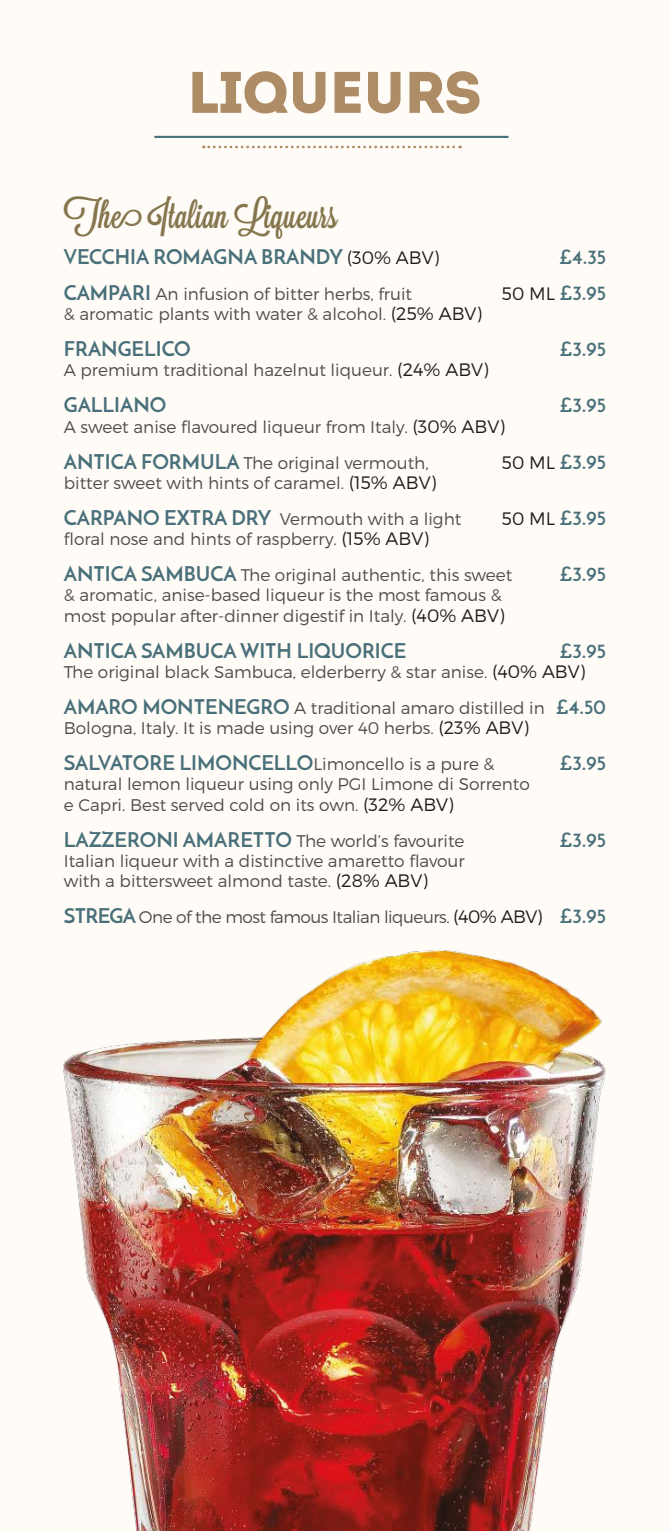
<style>
.page{position:relative;width:670px;height:1531px;background:#fffbf6}
.page>*{position:absolute;margin:0;border:0;box-sizing:border-box;transform-origin:0 0}
.t1{font:58.5px "Intro";letter-spacing:-.02em;color:#ad8c66}
.t2{font:36px "Lavanderia Sturdy";color:#85764e}
.t3{font:700 20.25px "Josefin Sans";color:#49707a}
.t4{font:300 16.88px/36px "Montserrat";color:#4e4d4d}
.t5{font:300 16.88px "Montserrat";letter-spacing:-.03em;color:#4e4d4d}
.s1{font-family:"Montserrat";font-weight:300;font-size:18px;color:#1d1d1b}
.s2{font-family:"Josefin Sans";font-weight:700;font-size:20.25px;color:#49707a}
.s3{font-size:18px;color:#1d1d1b}
.s4{font-family:"Montserrat";font-weight:300;font-size:16.88px;color:#4e4d4d}
</style>
<div class="page">
<img style="left:63px;top:949px;width:543px;height:582px">
<hr style="left:154px;top:136px;width:354px;height:2px;background:#49707a">
<svg style="left:203px;top:146px;width:257px;height:2px"></svg>
<h1 class="t1" style="left:187px;top:57px;width:296px">LIQUEURS</h1>
<h2 class="t2" style="left:64px;top:194px;width:275px">The Italian Liqueurs</h2>
<p class="t3" style="left:64px;top:244px;width:377px">VECCHIA ROMAGNA BRANDY <span class="s1">(30% ABV)</span></p>
<p class="t3" style="left:559px;top:244px;width:48px">£4.35</p>
<p class="t4" style="left:64px;top:275px;width:350px"><span class="s2">CAMPARI</span> An infusion of bitter herbs, fruit</p>
<p class="t3" style="left:502px;top:280px;width:106px"><span class="s1">50 ML</span> £3.95</p>
<p class="t4" style="left:64px;top:296px;width:420px">&amp; aromatic plants with water &amp; alcohol. <span class="s3">(25% ABV)</span></p>
<p class="t3" style="left:64px;top:336px;width:128px">FRANGELICO</p>
<p class="t3" style="left:560px;top:336px;width:48px">£3.95</p>
<p class="t4" style="left:64px;top:352px;width:426px">A premium traditional hazelnut liqueur. <span class="s3">(24% ABV)</span></p>
<p class="t3" style="left:64px;top:392px;width:104px">GALLIANO</p>
<p class="t3" style="left:560px;top:392px;width:48px">£3.95</p>
<p class="t4" style="left:64px;top:408px;width:443px">A sweet anise flavoured liqueur from Italy. <span class="s3">(30% ABV)<br></span><span class="s2">ANTICA FORMULA</span> The original vermouth,</p>
<p class="t3" style="left:502px;top:449px;width:106px"><span class="s1">50 ML</span> £3.95</p>
<p class="t4" style="left:64px;top:464px;width:399px">bitter sweet with hints of caramel. <span class="s3">(15% ABV)<br></span><span class="s2">CARPANO EXTRA DRY</span> Vermouth with a light</p>
<p class="t3" style="left:502px;top:505px;width:106px"><span class="s1">50 ML</span> £3.95</p>
<p class="t4" style="left:64px;top:521px;width:450px">floral nose and hints of raspberry. <span class="s3">(15% ABV)<br></span><span class="s2">ANTICA SAMBUCA</span> The original authentic, this sweet</p>
<p class="t3" style="left:560px;top:561px;width:48px">£3.95</p>
<p class="t4" style="left:64px;top:585px;width:442px;line-height:20.2px">&amp; aromatic, anise-based liqueur is the most famous &amp; most popular after-dinner digestif in Italy. <span class="s3">(40% ABV)</span></p>
<p class="t3" style="left:64px;top:638px;width:344px">ANTICA SAMBUCA WITH LIQUORICE</p>
<p class="t3" style="left:560px;top:638px;width:48px">£3.95</p>
<p class="t4" style="left:64px;top:653px;width:544px">The original black Sambuca, elderberry &amp; star anise. <span class="s3">(40% ABV)<br></span><span class="s2">AMARO MONTENEGRO</span> A traditional amaro distilled in <span class="s2">£4.50</span></p>
<p class="t4" style="left:64px;top:710px;width:467px">Bologna, Italy. It is made using over 40 herbs. <span class="s3">(23% ABV)</span></p>
<p class="t3" style="left:64px;top:750px;width:432px">SALVATORE LIMONCELLO<span class="s4">Limoncello is a pure &amp;</span></p>
<p class="t3" style="left:560px;top:750px;width:48px">£3.95</p>
<p class="t4" style="left:64px;top:774px;width:467px;line-height:20.2px">natural lemon liqueur using only PGI Limone di Sorrento e Capri. Best served cold on its own. <span class="s3">(32% ABV)</span></p>
<p class="t4" style="left:64px;top:822px;width:402px"><span class="s2">LAZZERONI AMARETTO</span> The world’s favourite</p>
<p class="t3" style="left:560px;top:827px;width:48px">£3.95</p>
<p class="t4" style="left:64px;top:850px;width:402px;line-height:20.2px">Italian liqueur with a distinctive amaretto flavour with a bittersweet almond taste. <span class="s3">(28% ABV)</span></p>
<p class="t5" style="left:64px;top:907px;width:544px"><span class="s2">STREGA</span> One of the most famous Italian liqueurs. <span class="s3">(40% ABV)</span> <span class="s2">£3.95</span></p>
</div>
